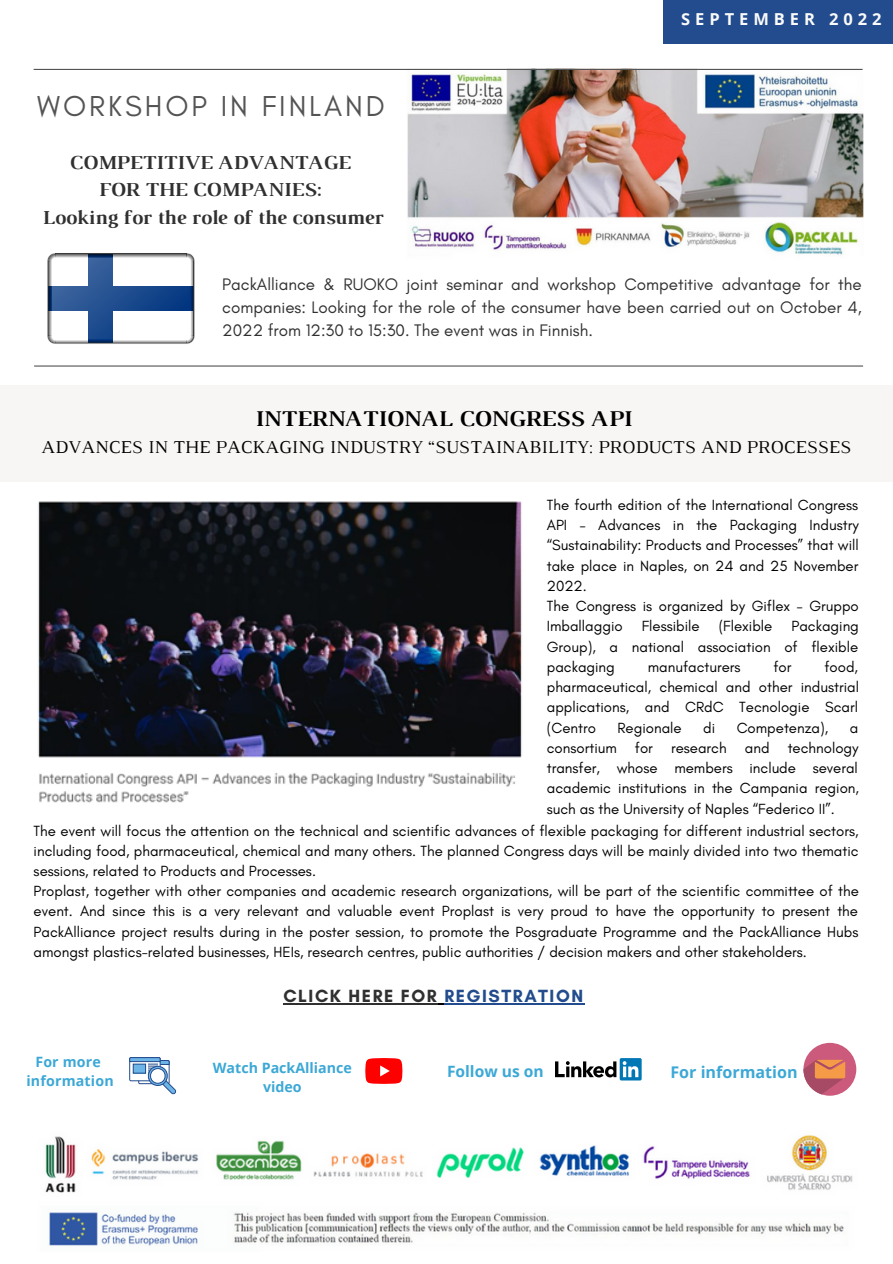
<style>
.page{position:relative;width:893px;height:1264px;background:#fff}
.page>*{position:absolute;margin:0;border:0;box-sizing:border-box;transform-origin:0 0}
.t1{font:29.4px "Glacial Indifference";letter-spacing:.1em;color:#545454}
.t2{font:700 22.95px "Luthier";color:#000}
.t3{font:700 20.25px/27.8px "Luthier";color:#303030;text-align:center}
.t4{font:18.45px "Luthier";color:#000}
.t5{font:700 18px "Glacial Indifference";letter-spacing:.085em;color:#303030}
.t6{font:16.95px/23px "Glacial Indifference";color:#303030;text-align:justify}
.t7{font:700 16.5px "Open Sans";letter-spacing:.3em;color:#fafafa}
.t8{font:700 16.05px "Open Sans";color:#3ca8d6}
.t9{font:700 15.6px "Open Sans";color:#3ca8d6}
.t10{font:15px/20.2px "Glacial Indifference";color:#000;text-align:justify}
.t11{font:700 14.25px/19px "Open Sans";color:#3ca8d6;text-align:center}
.s1{color:#224c8d}
</style>
<div class="page">
<div style="left:663px;top:0;width:229px;height:44px;background:#224c8d"></div>
<img style="left:45px;top:1135px;width:808px;height:111px">
<div style="left:0;top:385px;width:892px;height:97px;background:#f8f6f4"></div>
<svg style="left:129px;top:1057px;width:47px;height:37px"></svg>
<svg style="left:365px;top:1058px;width:37px;height:25px"></svg>
<svg style="left:555px;top:1061px;width:61px;height:16px"></svg>
<div style="left:619px;top:1058px;width:22px;height:22px;background:#0177b5;border-radius:2px"></div>
<svg style="left:622px;top:1061px;width:16px;height:16px"></svg>
<img style="left:38px;top:501px;width:484px;height:302px">
<img style="left:47px;top:253px;width:148px;height:91px">
<svg style="left:48px;top:254px;width:145px;height:89px"></svg>
<img style="left:407px;top:69px;width:456px;height:186px">
<hr style="left:34px;top:69px;width:828px;height:1px;background:#545454">
<hr style="left:34px;top:365px;width:829px;height:1px;background:#545454">
<div style="left:803px;top:1042px;width:53px;height:53px;background:#cb5a7c;border-radius:50%"></div>
<svg style="left:803px;top:1059px;width:42px;height:35px"></svg>
<hr style="left:283px;top:1003px;width:155px;height:1px;background:#303030">
<hr style="left:444px;top:1003px;width:140px;height:1px;background:#224c8d">
<h1 class="t1" style="left:37px;top:88px;width:349px">WORKSHOP IN FINLAND</h1>
<h3 class="t3" style="left:42px;top:150px;width:342px">COMPETITIVE ADVANTAGE<br>FOR THE COMPANIES:<br>Looking for the role of the consumer</h3>
<p class="t7" style="left:681px;top:8px;width:202px">SEPTEMBER 2022</p>
<p class="t6" style="left:222px;top:273px;width:641px">PackAlliance &amp; RUOKO joint seminar and workshop Competitive advantage for the companies: Looking for the role of the consumer have been carried out on October 4, 2022 from 12:30 to 15:30. The event was in Finnish.</p>
<h2 class="t2" style="left:255px;top:410px;width:378px">INTERNATIONAL CONGRESS API</h2>
<p class="t4" style="left:41px;top:441px;width:811px">ADVANCES IN THE PACKAGING INDUSTRY “SUSTAINABILITY: PRODUCTS AND PROCESSES</p>
<p class="t10" style="left:546px;top:494px;width:313px;text-align:left">The fourth edition of the International Congress API – Advances in the Packaging Industry “Sustainability: Products and Processes” that will take place in Naples, on 24 and 25 November 2022.<br>The Congress is organized by Giflex – Gruppo Imballaggio</p>
<p class="t10" style="left:546px;top:616px;width:313px;text-indent:245px">Packaging Group), a national association of flexible packaging</p>
<p class="t10" style="left:641px;top:616px;width:59px">Flessibile</p>
<p class="t10" style="left:718px;top:616px;width:55px">(Flexible</p>
<p class="t10" style="left:546px;top:656px;width:313px;text-indent:277px">food, pharmaceutical, chemical and other industrial applications, and CRdC Tecnologie Scarl (Centro</p>
<p class="t10" style="left:647px;top:656px;width:94px">manufacturers</p>
<p class="t10" style="left:773px;top:656px;width:20px">for</p>
<p class="t10" style="left:617px;top:717px;width:66px">Regionale</p>
<p class="t10" style="left:703px;top:717px;width:13px">di</p>
<p class="t10" style="left:736px;top:717px;width:93px">Competenza),</p>
<p class="t10" style="left:546px;top:717px;width:314px;text-indent:303px">a consortium for research and technology transfer, whose members include several academic institutions in the Campania region, such as the University of Naples “Federico II”.</p>
<p class="t10" style="left:34px;top:820px;width:826px;text-align:left">The event will focus the attention on the technical and scientific advances of flexible packaging for different industrial sectors, including food, pharmaceutical, chemical and many others. The planned Congress days will be mainly divided into two thematic sessions, related to Products and Processes.<br>Proplast, together with other companies and academic research organizations, will be part of the scientific committee of the event. And since this is a very relevant and valuable event Proplast is very proud to have the opportunity to present the PackAlliance project results during in the poster session, to promote the Posgraduate Programme and the PackAlliance Hubs amongst plastics-related businesses, HEIs, research centres, public authorities / decision makers and other stakeholders.</p>
<p class="t5" style="left:283px;top:984px;width:301px">CLICK HERE FOR <span class="s1">REGISTRATION</span></p>
<p class="t11" style="left:26px;top:1052px;width:89px">For more information</p>
<p class="t11" style="left:213px;top:1057px;width:141px">Watch PackAlliance video</p>
<p class="t9" style="left:447px;top:1060px;width:98px">Follow us on</p>
<p class="t8" style="left:670px;top:1060px;width:129px">For information</p>
</div>
